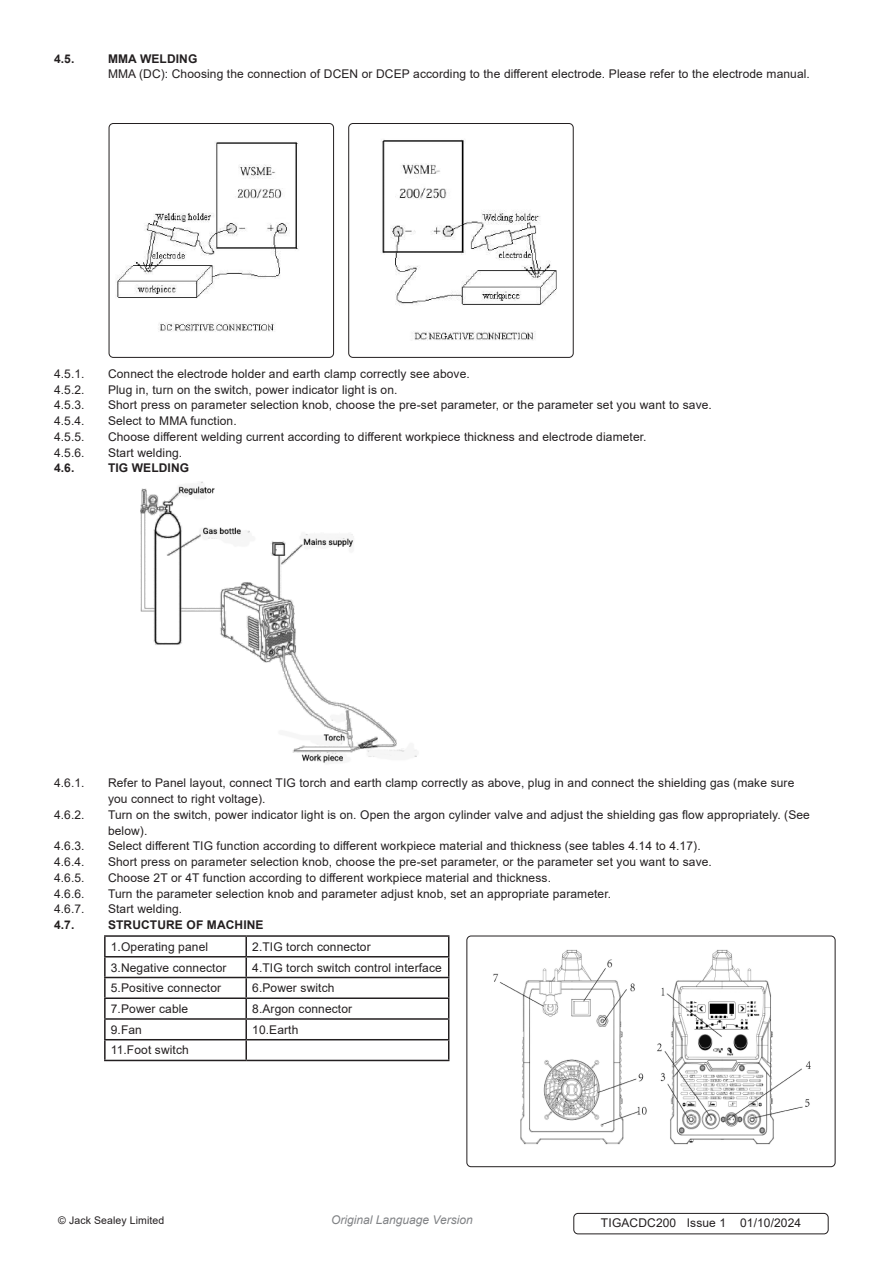
<style>
.page{position:relative;width:893px;height:1263px;background:#fff}
.page>*{position:absolute;margin:0;border:0;box-sizing:border-box;transform-origin:0 0}
.Body{font:12px/15.8px "Arial";letter-spacing:.01em;color:#231f20}
.t1{font:700 12px "Arial";letter-spacing:.01em;color:#231f20}
.Body__Footer{font:12px "Arial";letter-spacing:.01em;color:#231f20}
.t2{font:italic 12px "Arial";color:#808285}
.Body__Justified__7pt{font:10.5px "Arial";letter-spacing:.01em;color:#231f20}
</style>
<div class="page">
<hr style="left:104px;top:935px;width:142px;height:2px;background:#231f20">
<svg style="left:104px;top:937px;width:2px;height:19px"></svg>
<hr style="left:246px;top:935px;width:203px;height:2px;background:#231f20">
<svg style="left:245px;top:937px;width:2px;height:19px"></svg>
<hr style="left:104px;top:956px;width:142px;height:1px;background:#231f20">
<hr style="left:104px;top:957px;width:2px;height:20px;background:#231f20">
<hr style="left:246px;top:956px;width:203px;height:1px;background:#231f20">
<hr style="left:245px;top:957px;width:2px;height:20px;background:#231f20">
<hr style="left:104px;top:977px;width:142px;height:1px;background:#231f20">
<hr style="left:246px;top:977px;width:203px;height:1px;background:#231f20">
<hr style="left:104px;top:997px;width:142px;height:2px;background:#231f20">
<hr style="left:246px;top:997px;width:203px;height:2px;background:#231f20">
<hr style="left:104px;top:1018px;width:142px;height:2px;background:#231f20">
<svg style="left:104px;top:978px;width:2px;height:61px"></svg>
<hr style="left:246px;top:1018px;width:203px;height:2px;background:#231f20">
<svg style="left:245px;top:978px;width:2px;height:61px"></svg>
<hr style="left:104px;top:1039px;width:142px;height:1px;background:#231f20">
<hr style="left:104px;top:1040px;width:2px;height:20px;background:#231f20">
<hr style="left:246px;top:1039px;width:203px;height:1px;background:#231f20">
<hr style="left:245px;top:1040px;width:2px;height:20px;background:#231f20">
<svg style="left:448px;top:937px;width:1px;height:123px"></svg>
<hr style="left:104px;top:1060px;width:142px;height:1px;background:#231f20">
<hr style="left:246px;top:1060px;width:203px;height:1px;background:#231f20">
<img style="left:493px;top:949px;width:318px;height:196px">
<div style="left:467px;top:936px;width:368px;height:231px;border:1px solid #231f20;border-radius:4px"></div>
<div style="left:573px;top:1213px;width:255px;height:21px;border:1px solid #231f20;border-radius:4px"></div>
<img style="left:109px;top:124px;width:190px;height:208px">
<div style="left:109px;top:123px;width:225px;height:235px;border:1px solid #231f20;border-radius:4px"></div>
<img style="left:350px;top:124px;width:223px;height:217px">
<div style="left:348px;top:123px;width:225px;height:235px;border:1px solid #231f20;border-radius:4px"></div>
<img style="left:140px;top:481px;width:277px;height:282px">
<p class="t1" style="left:54px;top:50px;width:22px">4.5.</p>
<p class="t1" style="left:108px;top:50px;width:91px">MMA WELDING</p>
<p class="Body" style="left:108px;top:66px;width:703px">MMA (DC): Choosing the connection of DCEN or DCEP according to the different electrode. Please refer to the electrode manual.</p>
<p class="Body" style="left:54px;top:366px;width:32px">4.5.1.</p>
<p class="Body" style="left:108px;top:366px;width:363px">Connect the electrode holder and earth clamp correctly see above.</p>
<p class="Body" style="left:54px;top:381px;width:32px">4.5.2.</p>
<p class="Body" style="left:108px;top:381px;width:291px">Plug in, turn on the switch, power indicator light is on.</p>
<p class="Body" style="left:54px;top:397px;width:32px">4.5.3.</p>
<p class="Body" style="left:108px;top:397px;width:605px">Short press on parameter selection knob, choose the pre-set parameter, or the parameter set you want to save.</p>
<p class="Body" style="left:54px;top:413px;width:32px">4.5.4.</p>
<p class="Body" style="left:108px;top:413px;width:130px">Select to MMA function.</p>
<p class="Body" style="left:54px;top:429px;width:32px">4.5.5.</p>
<p class="Body" style="left:108px;top:429px;width:540px">Choose different welding current according to different workpiece thickness and electrode diameter.</p>
<p class="Body" style="left:54px;top:444px;width:32px">4.5.6.</p>
<p class="Body" style="left:108px;top:444px;width:76px">Start welding.</p>
<p class="t1" style="left:54px;top:460px;width:22px">4.6.</p>
<p class="t1" style="left:108px;top:460px;width:83px">TIG WELDING</p>
<p class="Body" style="left:54px;top:775px;width:32px">4.6.1.</p>
<p class="Body" style="left:108px;top:775px;width:688px">Refer to Panel layout, connect TIG torch and earth clamp correctly as above, plug in and connect the shielding gas (make sure you connect to right voltage).</p>
<p class="Body" style="left:54px;top:807px;width:32px">4.6.2.</p>
<p class="Body" style="left:108px;top:807px;width:703px">Turn on the switch, power indicator light is on. Open the argon cylinder valve and adjust the shielding gas flow appropriately. (See below).</p>
<p class="Body" style="left:54px;top:838px;width:32px">4.6.3.</p>
<p class="Body" style="left:108px;top:838px;width:594px">Select different TIG function according to different workpiece material and thickness (see tables 4.14 to 4.17).</p>
<p class="Body" style="left:54px;top:854px;width:32px">4.6.4.</p>
<p class="Body" style="left:108px;top:854px;width:605px">Short press on parameter selection knob, choose the pre-set parameter, or the parameter set you want to save.</p>
<p class="Body" style="left:54px;top:870px;width:32px">4.6.5.</p>
<p class="Body" style="left:108px;top:870px;width:444px">Choose 2T or 4T function according to different workpiece material and thickness.</p>
<p class="Body" style="left:54px;top:885px;width:32px">4.6.6.</p>
<p class="Body" style="left:108px;top:885px;width:505px">Turn the parameter selection knob and parameter adjust knob, set an appropriate parameter.</p>
<p class="Body" style="left:54px;top:901px;width:32px">4.6.7.</p>
<p class="Body" style="left:108px;top:901px;width:76px">Start welding.</p>
<p class="t1" style="left:54px;top:916px;width:22px">4.7.</p>
<p class="t1" style="left:108px;top:916px;width:157px">STRUCTURE OF MACHINE</p>
<p class="Body" style="left:111px;top:938px;width:99px">1.Operating panel</p>
<p class="Body" style="left:252px;top:938px;width:120px">2.TIG torch connector</p>
<p class="Body" style="left:111px;top:959px;width:117px">3.Negative connector</p>
<p class="Body" style="left:252px;top:959px;width:191px">4.TIG torch switch control interface</p>
<p class="Body" style="left:111px;top:980px;width:112px">5.Positive connector</p>
<p class="Body" style="left:252px;top:980px;width:84px">6.Power switch</p>
<p class="Body" style="left:111px;top:1001px;width:79px">7.Power cable</p>
<p class="Body" style="left:252px;top:1001px;width:101px">8.Argon connector</p>
<p class="Body" style="left:111px;top:1021px;width:33px">9.Fan</p>
<p class="Body" style="left:252px;top:1021px;width:48px">10.Earth</p>
<p class="Body" style="left:111px;top:1042px;width:80px">11.Foot switch</p>
<p class="Body__Justified__7pt" style="left:58px;top:1213px;width:108px">© Jack Sealey Limited</p>
<p class="t2" style="left:331px;top:1212px;width:143px">Original Language Version</p>
<p class="Body__Footer" style="left:601px;top:1214px;width:202px">TIGACDC200 Issue 1 01/10/2024</p>
</div>
